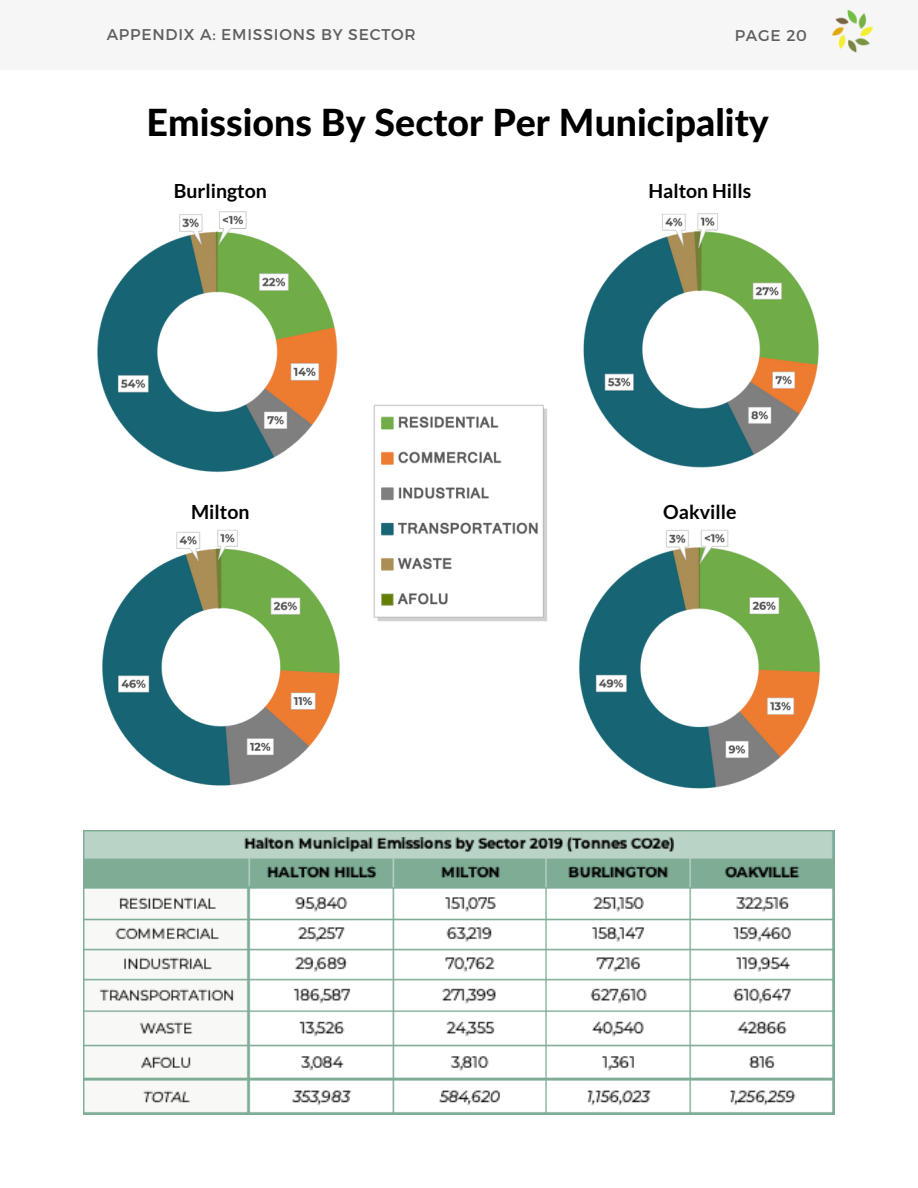
<style>
.page{position:relative;width:918px;height:1188px;background:#fff}
.page>*{position:absolute;margin:0;border:0;box-sizing:border-box;transform-origin:0 0}
.t1{font:800 37.5px "Lato Latin";color:#000}
.t2{font:700 19.5px "Lato";color:#000}
.t3{font:15.6px "Montserrat";letter-spacing:.05em;color:#5e5e5e}
</style>
<div class="page">
<div style="left:0;top:0;width:918px;height:70px;background:#f6f6f6"></div>
<img style="left:831px;top:9px;width:43px;height:44px">
<img style="left:373px;top:404px;width:174px;height:218px">
<img style="left:492px;top:213px;width:327px;height:270px">
<img style="left:102px;top:529px;width:238px;height:257px">
<img style="left:97px;top:211px;width:241px;height:261px">
<img style="left:492px;top:521px;width:329px;height:268px">
<img style="left:83px;top:831px;width:752px;height:283px">
<p class="t3" style="left:107px;top:25px;width:311px">APPENDIX A: EMISSIONS BY SECTOR</p>
<p class="t3" style="left:735px;top:25px;width:74px">PAGE 20</p>
<p class="t1" style="left:147px;top:106px;width:624px">Emissions By Sector Per Municipality</p>
<p class="t2" style="left:174px;top:179px;width:95px">Burlington</p>
<p class="t2" style="left:648px;top:179px;width:104px">Halton Hills</p>
<p class="t2" style="left:191px;top:500px;width:60px">Milton</p>
<p class="t2" style="left:663px;top:500px;width:75px">Oakville</p>
</div>
